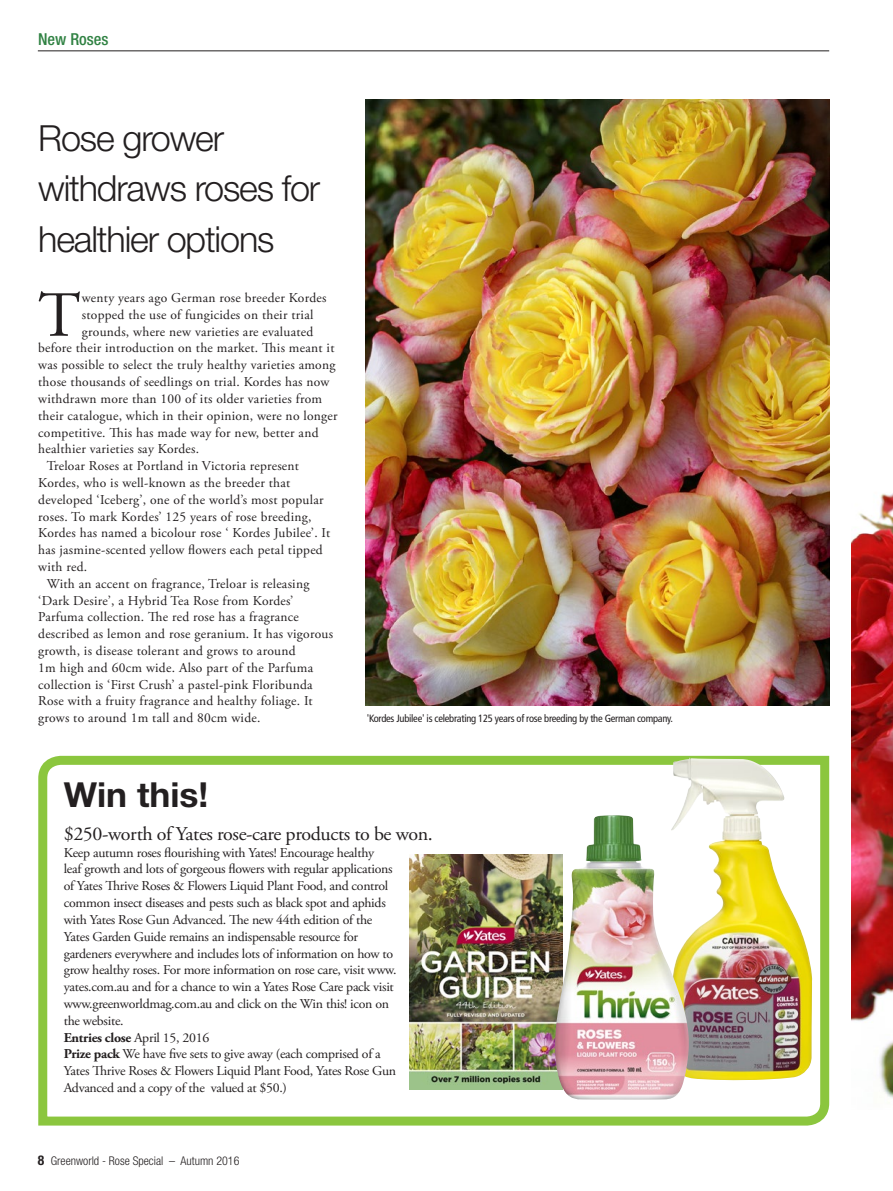
<style>
.page{position:relative;width:893px;height:1191px;background:#fff}
.page>*{position:absolute;margin:0;border:0;box-sizing:border-box;transform-origin:0 0}
.DropCap{font:64.2px "Adobe Garamond Pro";color:#231f20}
.t1{font:300 36px/50.4px "Helvetica Neue LT Std";letter-spacing:-.03em;color:#231f20}
.t2{font:700 34.5px "Helvetica Neue LT Std";color:#231f20}
.DropCap-2{font:19.5px "Adobe Garamond Pro";letter-spacing:-.02em;color:#231f20}
.t3{font:500 condensed 16.5px "Helvetica Neue LT Std";color:#308243}
.DropCap-3{font:13.5px/16.8px "Adobe Garamond Pro";letter-spacing:.02em;color:#231f20}
.DropCap-4{font:13.5px/16.8px "Adobe Garamond Pro";letter-spacing:-.02em;color:#231f20}
.DropCap-5{font:700 13.5px "Adobe Garamond Pro";letter-spacing:-.02em;color:#231f20}
.t4{font:300 condensed 12px "Helvetica Neue LT Std";color:#231f20}
.PIC_CAPTIONS{font:condensed 10.5px "Frutiger";letter-spacing:-.025em;color:#231f20}
.s1{font-weight:400}
.s2{font-weight:700}
.s3{font-weight:700;font-size:13.5px}
</style>
<div class="page">
<hr style="left:38px;top:51px;width:791px;height:1px;background:#231f20">
<svg style="left:38px;top:755px;width:792px;height:371px"></svg>
<img style="left:670px;top:758px;width:142px;height:322px">
<img style="left:409px;top:854px;width:146px;height:235px">
<img style="left:555px;top:815px;width:135px;height:284px">
<img style="left:366px;top:100px;width:463px;height:605px">
<img style="left:852px;top:493px;width:41px;height:605px">
<p class="t3" style="left:38px;top:29px;width:72px">New Roses</p>
<p class="t1" style="left:38px;top:112px;width:283px">Rose grower withdraws roses for healthier options</p>
<p class="DropCap" style="left:38px;top:277px;width:44px">T</p>
<p class="DropCap-3" style="left:82px;top:290px;width:246px">wenty years ago German rose breeder Kordes</p>
<p class="DropCap-3" style="left:82px;top:307px;width:233px">stopped the use of fungicides on their trial</p>
<p class="DropCap-3" style="left:82px;top:323px;width:233px">grounds, where new varieties are evaluated</p>
<p class="DropCap-3" style="left:38px;top:340px;width:298px">before their introduction on the market. This meant it</p>
<p class="DropCap-3" style="left:38px;top:357px;width:299px">was possible to select the truly healthy varieties among</p>
<p class="DropCap-3" style="left:38px;top:374px;width:293px">those thousands of seedlings on trial. Kordes has now</p>
<p class="DropCap-3" style="left:38px;top:391px;width:285px">withdrawn more than 100 of its older varieties from</p>
<p class="DropCap-3" style="left:38px;top:407px;width:301px">their catalogue, which in their opinion, were no longer</p>
<p class="DropCap-3" style="left:38px;top:424px;width:282px">competitive. This has made way for new, better and</p>
<p class="DropCap-3" style="left:38px;top:441px;width:162px">healthier varieties say Kordes.</p>
<p class="DropCap-3" style="left:38px;top:458px;width:294px;text-indent:9px">Treloar Roses at Portland in Victoria represent Kordes, who is well-known as the breeder that developed ‘Iceberg’, one of the world’s most popular roses. To mark Kordes’ 125 years of rose breeding, Kordes has named a bicolour rose ‘ Kordes Jubilee’. It has jasmine-scented yellow flowers each petal tipped with red.</p>
<p class="DropCap-3" style="left:38px;top:575px;width:296px;text-indent:9px">With an accent on fragrance, Treloar is releasing ‘Dark Desire’, a Hybrid Tea Rose from Kordes’ Parfuma collection. The red rose has a fragrance described as lemon and rose geranium. It has vigorous growth, is disease tolerant and grows to around<br>1m high and 60cm wide. Also part of the Parfuma collection is ‘First Crush’ a pastel-pink Floribunda Rose with a fruity fragrance and healthy foliage. It grows to around 1m tall and 80cm wide.</p>
<p class="PIC_CAPTIONS" style="left:367px;top:712px;width:308px">'Kordes Jubilee' is celebrating 125 years of rose breeding by the German company.</p>
<p class="t2" style="left:64px;top:773px;width:146px">Win this!</p>
<p class="DropCap-2" style="left:64px;top:822px;width:371px">$250-worth of Yates rose-care products to be won.</p>
<p class="DropCap-4" style="left:64px;top:844px;width:334px">Keep autumn roses flourishing with Yates! Encourage healthy<br>leaf growth and lots of gorgeous flowers with regular applications of Yates Thrive Roses &amp; Flowers Liquid Plant Food, and control common insect diseases and pests such as black spot and aphids with Yates Rose Gun Advanced. The new 44th edition of the Yates Garden Guide remains an indispensable resource for gardeners everywhere and includes lots of information on how to grow healthy roses. For more information on rose care, visit www. yates.com.au and for a chance to win a Yates Rose Care pack visit www.greenworldmag.com.au and click on the Win this! icon on the website.</p>
<p class="DropCap-5" style="left:64px;top:1029px;width:147px">Entries close <span class="s1">April 15, 2016</span></p>
<p class="DropCap-4" style="left:64px;top:1046px;width:334px"><span class="s2">Prize pack</span> We have five sets to give away (each comprised of a<br>Yates Thrive Roses &amp; Flowers Liquid Plant Food, Yates Rose Gun<br>Advanced and a copy of the valued at $50.)</p>
<p class="t4" style="left:38px;top:1154px;width:203px"><span class="s3">8</span> Greenworld - Rose Special – Autumn 2016</p>
</div>
